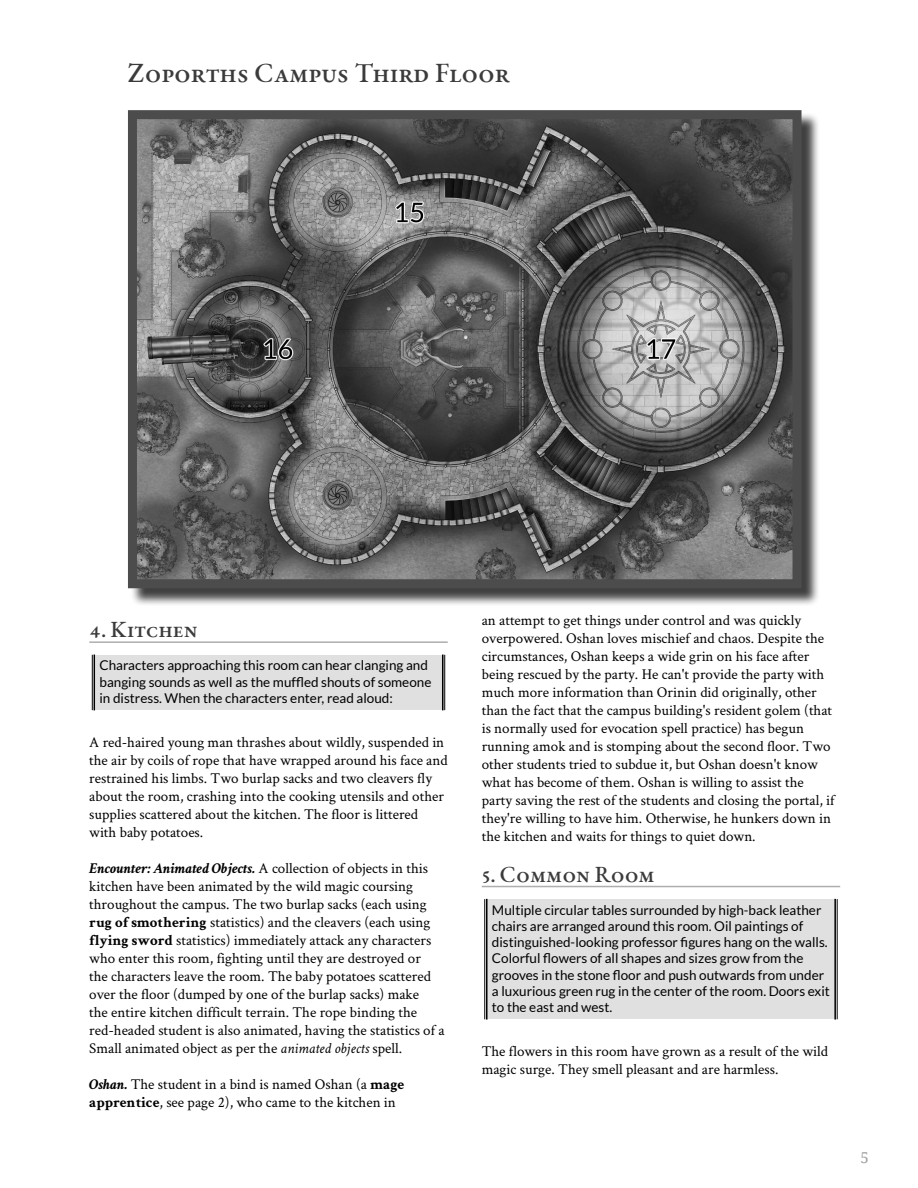
<style>
.page{position:relative;width:918px;height:1188px;background:#fff}
.page>*{position:absolute;margin:0;border:0;box-sizing:border-box;transform-origin:0 0}
.Heading_1{font:500 27px "EB Garamond";letter-spacing:-.005em;color:#3b3b3b}
.Heading_2{font:500 22.5px "EB Garamond";letter-spacing:-.005em;color:#3b3b3b}
.Core_Body{font:15px/18px "Crimson Text";color:#000}
.t1{font:15px "Noto Serif";color:#9e9e9e}
.Boxed_Text{font:13.5px/16.2px "Lato";color:#000}
.s1{font-weight:700;font-style:italic}
.s2{font-weight:700}
.s3{font-style:italic}
</style>
<div class="page">
<hr style="left:89px;top:641px;width:359px;height:2px;background:#aeaeae">
<div style="left:94px;top:655px;width:349px;height:55px;background:#e0e0e0"></div>
<hr style="left:92px;top:655px;width:1px;height:55px;background:#000">
<hr style="left:94px;top:655px;width:1px;height:55px;background:#000">
<hr style="left:444px;top:655px;width:1px;height:55px;background:#000">
<hr style="left:442px;top:655px;width:1px;height:55px;background:#000">
<hr style="left:482px;top:886px;width:358px;height:1px;background:#aeaeae">
<div style="left:486px;top:900px;width:350px;height:119px;background:#e0e0e0"></div>
<hr style="left:484px;top:900px;width:1px;height:119px;background:#000">
<hr style="left:486px;top:900px;width:1px;height:119px;background:#000">
<hr style="left:837px;top:900px;width:1px;height:119px;background:#000">
<hr style="left:834px;top:900px;width:2px;height:119px;background:#000">
<div style="left:130px;top:112px;width:690px;height:495px;background:#000;opacity:.75"></div>
<img style="left:138px;top:120px;width:654px;height:458px">
<div style="left:128px;top:110px;width:674px;height:478px;border:9px solid #4c4c4c"></div>
<p class="Heading_1" style="left:128px;top:55px;width:384px">Zoporths Campus Third Floor</p>
<p class="Heading_2" style="left:89px;top:615px;width:110px">4. Kitchen</p>
<p class="Boxed_Text" style="left:99px;top:657px;width:333px">Characters approaching this room can hear clanging and banging sounds as well as the muffled shouts of someone in distress. When the characters enter, read aloud:</p>
<p class="Core_Body" style="left:89px;top:733px;width:360px">A red-haired young man thrashes about wildly, suspended in the air by coils of rope that have wrapped around his face and restrained his limbs. Two burlap sacks and two cleavers fly about the room, crashing into the cooking utensils and other supplies scattered about the kitchen. The floor is littered with baby potatoes.</p>
<p class="Core_Body" style="left:89px;top:859px;width:357px"><span class="s1">Encounter: Animated Objects.</span> A collection of objects in this kitchen have been animated by the wild magic coursing throughout the campus. The two burlap sacks (each using <span class="s2">rug of smothering</span> statistics) and the cleavers (each using <span class="s2">flying sword</span> statistics) immediately attack any characters who enter this room, fighting until they are destroyed or<br>the characters leave the room. The baby potatoes scattered over the floor (dumped by one of the burlap sacks) make<br>the entire kitchen difficult terrain. The rope binding the red-headed student is also animated, having the statistics of a Small animated object as per the <span class="s3">animated objects</span> spell.</p>
<p class="Core_Body" style="left:89px;top:1075px;width:317px"><span class="s1">Oshan.</span> The student in a bind is named Oshan (a <span class="s2">mage apprentice</span>, see page 2), who came to the kitchen in</p>
<p class="Core_Body" style="left:482px;top:611px;width:354px">an attempt to get things under control and was quickly overpowered. Oshan loves mischief and chaos. Despite the circumstances, Oshan keeps a wide grin on his face after being rescued by the party. He can't provide the party with much more information than Orinin did originally, other than the fact that the campus building's resident golem (that is normally used for evocation spell practice) has begun running amok and is stomping about the second floor. Two other students tried to subdue it, but Oshan doesn't know what has become of them. Oshan is willing to assist the party saving the rest of the students and closing the portal, if they're willing to have him. Otherwise, he hunkers down in the kitchen and waits for things to quiet down.</p>
<p class="Heading_2" style="left:482px;top:859px;width:175px">5. Common Room</p>
<p class="Boxed_Text" style="left:492px;top:902px;width:339px">Multiple circular tables surrounded by high-back leather chairs are arranged around this room. Oil paintings of distinguished-looking professor figures hang on the walls.<br>Colorful flowers of all shapes and sizes grow from the grooves in the stone floor and push outwards from under a luxurious green rug in the center of the room. Doors exit to the east and west.</p>
<p class="Core_Body" style="left:482px;top:1042px;width:348px">The flowers in this room have grown as a result of the wild magic surge. They smell pleasant and are harmless.</p>
<p class="t1" style="left:860px;top:1148px;width:10px">5</p>
</div>
